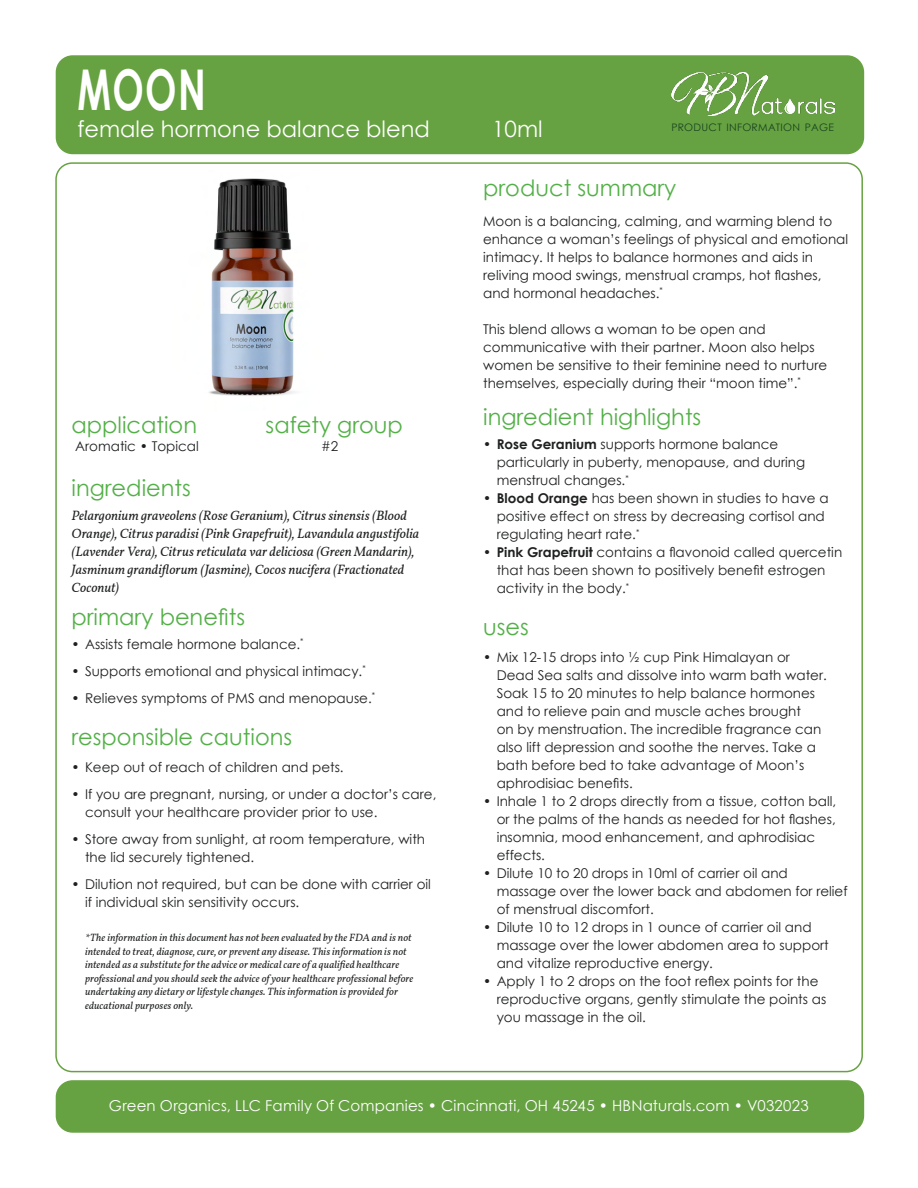
<style>
.page{position:relative;width:918px;height:1188px;background:#fff}
.page>*{position:absolute;margin:0;border:0;box-sizing:border-box;transform-origin:0 0}
.t1{font:700 56.25px "Century Gothic";color:#fff;scale:.67 1}
.t2{font:22.5px "Century Gothic";color:#53b047}
.t3{font:22.5px "Century Gothic";color:#fff}
.Paragraph_Style{font:15px "Century Gothic";letter-spacing:.015em;color:#fff}
.t4{font:13.5px/18px "Century Gothic";color:#1f2020}
.Paragraph_Style-2{font:italic 13.5px/18px "Vollkorn";letter-spacing:.005em;color:#1f2020}
.Paragraph_Style-3{font:italic 10.5px/13.5px "Vollkorn";letter-spacing:.01em;color:#1f2020}
.t5{font:10.35px "Century Gothic";letter-spacing:.03em;color:#17431f}
.s1{font-weight:700}
</style>
<div class="page">
<div style="left:56px;top:56px;width:807px;height:97px;background:#67a242;border-radius:16px"></div>
<div style="left:56px;top:55px;width:808px;height:99px;border:2px solid #67a242;border-radius:16px"></div>
<div style="left:56px;top:1081px;width:807px;height:51px;background:#67a242;border-radius:16px"></div>
<div style="left:56px;top:1080px;width:808px;height:53px;border:2px solid #67a242;border-radius:16px"></div>
<img style="left:209px;top:178px;width:86px;height:218px">
<img style="left:671px;top:72px;width:163px;height:44px">
<p class="t1" style="left:77px;top:47px;width:193px">MOON</p>
<p class="t3" style="left:77px;top:113px;width:354px">female hormone balance blend</p>
<p class="t3" style="left:492px;top:113px;width:52px">10ml</p>
<p class="t5" style="left:671px;top:120px;width:164px">PRODUCT INFORMATION PAGE</p>
<p class="t2" style="left:72px;top:409px;width:127px">application</p>
<p class="t2" style="left:266px;top:409px;width:139px">safety group</p>
<p class="t4" style="left:75px;top:437px;width:125px">Aromatic • Topical</p>
<p class="t4" style="left:321px;top:437px;width:19px">#2</p>
<p class="t2" style="left:72px;top:472px;width:121px">ingredients</p>
<p class="Paragraph_Style-2" style="left:72px;top:505px;width:349px">Pelargonium graveolens (Rose Geranium), Citrus sinensis (Blood Orange), Citrus paradisi (Pink Grapefruit), Lavandula angustifolia (Lavender Vera), Citrus reticulata var deliciosa (Green Mandarin), Jasminum grandiflorum (Jasmine), Cocos nucifera (Fractionated Coconut)</p>
<p class="t2" style="left:72px;top:601px;width:175px">primary benefits</p>
<p class="t4" style="left:72px;top:635px;width:234px">• Assists female hormone balance.<sup>*</sup></p>
<p class="t4" style="left:72px;top:662px;width:296px">• Supports emotional and physical intimacy.<sup>*</sup></p>
<p class="t4" style="left:72px;top:689px;width:305px">• Relieves symptoms of PMS and menopause.<sup>*</sup></p>
<p class="t2" style="left:72px;top:721px;width:222px">responsible cautions</p>
<p class="t4" style="left:72px;top:758px;width:274px">• Keep out of reach of children and pets.</p>
<p class="t4" style="left:85px;top:785px;width:353px;text-indent:-14px">• If you are pregnant, nursing, or under a doctor’s care, consult your healthcare provider prior to use.</p>
<p class="t4" style="left:85px;top:830px;width:342px;text-indent:-14px">• Store away from sunlight, at room temperature, with the lid securely tightened.</p>
<p class="t4" style="left:85px;top:875px;width:347px;text-indent:-14px">• Dilution not required, but can be done with carrier oil if individual skin sensitivity occurs.</p>
<p class="Paragraph_Style-3" style="left:85px;top:930px;width:330px">*The information in this document has not been evaluated by the FDA and is not intended to treat, diagnose, cure, or prevent any disease. This information is not intended as a substitute for the advice or medical care of a qualified healthcare professional and you should seek the advice of your healthcare professional before undertaking any dietary or lifestyle changes. This information is provided for educational purposes only.</p>
<p class="t2" style="left:483px;top:172px;width:195px">product summary</p>
<p class="t4" style="left:483px;top:212px;width:367px">Moon is a balancing, calming, and warming blend to enhance a woman’s feelings of physical and emotional intimacy. It helps to balance hormones and aids in reliving mood swings, menstrual cramps, hot flashes, and hormonal headaches.<sup>*</sup></p>
<p class="t4" style="left:483px;top:320px;width:346px">This blend allows a woman to be open and communicative with their partner. Moon also helps women be sensitive to their feminine need to nurture themselves, especially during their “moon time”.<sup>*</sup></p>
<p class="t2" style="left:483px;top:401px;width:220px">ingredient highlights</p>
<p class="t4" style="left:497px;top:435px;width:310px;text-indent:-14px"><span class="s1">• Rose Geranium</span> supports hormone balance particularly in puberty, menopause, and during menstrual changes.<sup>*</sup></p>
<p class="t4" style="left:497px;top:489px;width:333px;text-indent:-14px"><span class="s1">• Blood Orange</span> has been shown in studies to have a positive effect on stress by decreasing cortisol and regulating heart rate.<sup>*</sup></p>
<p class="t4" style="left:497px;top:543px;width:347px;text-indent:-14px"><span class="s1">• Pink Grapefruit</span> contains a flavonoid called quercetin that has been shown to positively benefit estrogen activity in the body.<sup>*</sup></p>
<p class="t2" style="left:483px;top:611px;width:47px">uses</p>
<p class="t4" style="left:497px;top:648px;width:332px;text-indent:-14px">• Mix 12-15 drops into ½ cup Pink Himalayan or Dead Sea salts and dissolve into warm bath water.<br>Soak 15 to 20 minutes to help balance hormones and to relieve pain and muscle aches brought<br>on by menstruation. The incredible fragrance can also lift depression and soothe the nerves. Take a bath before bed to take advantage of Moon’s aphrodisiac benefits.</p>
<p class="t4" style="left:497px;top:792px;width:341px;text-indent:-14px">• Inhale 1 to 2 drops directly from a tissue, cotton ball, or the palms of the hands as needed for hot flashes, insomnia, mood enhancement, and aphrodisiac effects.</p>
<p class="t4" style="left:497px;top:864px;width:352px;text-indent:-14px">• Dilute 10 to 20 drops in 10ml of carrier oil and massage over the lower back and abdomen for relief of menstrual discomfort.</p>
<p class="t4" style="left:497px;top:918px;width:334px;text-indent:-14px">• Dilute 10 to 12 drops in 1 ounce of carrier oil and massage over the lower abdomen area to support and vitalize reproductive energy.</p>
<p class="t4" style="left:497px;top:972px;width:331px;text-indent:-14px">• Apply 1 to 2 drops on the foot reflex points for the reproductive organs, gently stimulate the points as you massage in the oil.</p>
<p class="Paragraph_Style" style="left:109px;top:1096px;width:701px">Green Organics, LLC Family Of Companies • Cincinnati, OH 45245 • HBNaturals.com • V032023</p>
</div>
